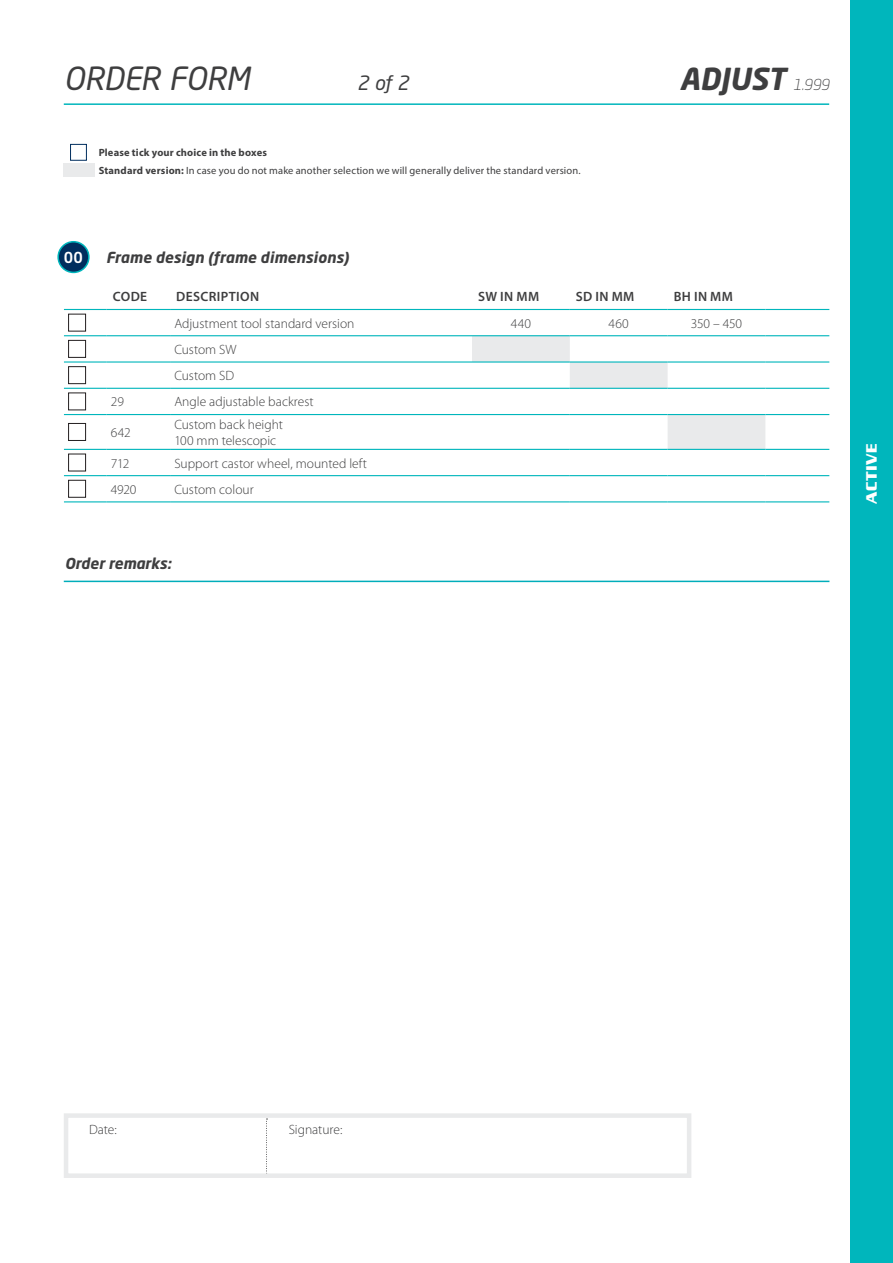
<style>
.page{position:relative;width:893px;height:1263px;background:#fff}
.page>*{position:absolute;margin:0;border:0;box-sizing:border-box;transform-origin:0 0}
.t1{font:italic 31.5px "Neo Sans Std";letter-spacing:-.01em;color:#3e3e3f}
.t2{font:italic 700 30px "Neo Sans Std";letter-spacing:-.005em;color:#3e3e3f}
.t3{font:italic 19.5px "Neo Sans Std";color:#3e3e3f}
.t4{font:italic 700 15px "Neo Sans Std";letter-spacing:.01em;color:#3e3e3f}
.t5{font:700 15px "Enter Sansman";letter-spacing:.015em;color:#fff}
.t6{font:500 15px "Neo Sans Std";color:#fff}
.t7{font:300 13.5px/26.2px "Myriad Pro";color:#3e3e3f}
.t8{font:600 13.5px "Myriad Pro";letter-spacing:.03em;color:#3e3e3f}
.t9{font:10.5px/17.4px "Myriad Pro";letter-spacing:.015em;color:#3e3e3f}
.s1{font-weight:300;font-size:15px}
.s2{font-weight:700}
</style>
<div class="page">
<div style="left:850px;top:0;width:43px;height:1263px;background:#00b6bc"></div>
<hr style="left:64px;top:103px;width:765px;height:2px;background:#00b6bc">
<div style="left:58px;top:242px;width:31px;height:30px;background:#002e5e;border-radius:50%"></div>
<div style="left:57px;top:241px;width:33px;height:32px;border:2px solid #00b6bc;border-radius:50%"></div>
<hr style="left:64px;top:581px;width:765px;height:1px;background:#00adba">
<svg style="left:266px;top:1119px;width:1px;height:54px"></svg>
<div style="left:64px;top:1113px;width:627px;height:65px;border:4px solid #e9eaeb"></div>
<div style="left:70px;top:144px;width:17px;height:17px;border:1px solid #002e5e"></div>
<div style="left:64px;top:163px;width:31px;height:14px;background:#e9eaeb"></div>
<svg style="left:472px;top:336px;width:293px;height:113px"></svg>
<hr style="left:64px;top:309px;width:43px;height:1px;background:#00b6bc">
<hr style="left:107px;top:309px;width:63px;height:1px;background:#00b6bc">
<hr style="left:170px;top:309px;width:302px;height:1px;background:#00b6bc">
<hr style="left:472px;top:309px;width:98px;height:1px;background:#00b6bc">
<hr style="left:570px;top:309px;width:98px;height:1px;background:#00b6bc">
<hr style="left:668px;top:309px;width:97px;height:1px;background:#00b6bc">
<hr style="left:765px;top:309px;width:64px;height:1px;background:#00b6bc">
<hr style="left:64px;top:335px;width:43px;height:1px;background:#00b6bc">
<hr style="left:107px;top:335px;width:63px;height:1px;background:#00b6bc">
<hr style="left:170px;top:335px;width:302px;height:1px;background:#00b6bc">
<hr style="left:472px;top:335px;width:98px;height:1px;background:#00b6bc">
<hr style="left:570px;top:335px;width:98px;height:1px;background:#00b6bc">
<hr style="left:668px;top:335px;width:97px;height:1px;background:#00b6bc">
<hr style="left:765px;top:335px;width:64px;height:1px;background:#00b6bc">
<hr style="left:64px;top:361px;width:43px;height:2px;background:#00b6bc">
<hr style="left:107px;top:361px;width:63px;height:2px;background:#00b6bc">
<hr style="left:170px;top:361px;width:302px;height:2px;background:#00b6bc">
<hr style="left:472px;top:361px;width:98px;height:2px;background:#00b6bc">
<hr style="left:570px;top:361px;width:98px;height:2px;background:#00b6bc">
<hr style="left:668px;top:361px;width:97px;height:2px;background:#00b6bc">
<hr style="left:765px;top:361px;width:64px;height:2px;background:#00b6bc">
<hr style="left:64px;top:388px;width:43px;height:1px;background:#00b6bc">
<hr style="left:107px;top:388px;width:63px;height:1px;background:#00b6bc">
<hr style="left:170px;top:388px;width:302px;height:1px;background:#00b6bc">
<hr style="left:472px;top:388px;width:98px;height:1px;background:#00b6bc">
<hr style="left:570px;top:388px;width:98px;height:1px;background:#00b6bc">
<hr style="left:668px;top:388px;width:97px;height:1px;background:#00b6bc">
<hr style="left:765px;top:388px;width:64px;height:1px;background:#00b6bc">
<hr style="left:64px;top:414px;width:43px;height:1px;background:#00b6bc">
<hr style="left:107px;top:414px;width:63px;height:1px;background:#00b6bc">
<hr style="left:170px;top:414px;width:302px;height:1px;background:#00b6bc">
<hr style="left:472px;top:414px;width:98px;height:1px;background:#00b6bc">
<hr style="left:570px;top:414px;width:98px;height:1px;background:#00b6bc">
<hr style="left:668px;top:414px;width:97px;height:1px;background:#00b6bc">
<hr style="left:765px;top:414px;width:64px;height:1px;background:#00b6bc">
<hr style="left:64px;top:449px;width:43px;height:1px;background:#00b6bc">
<hr style="left:107px;top:449px;width:63px;height:1px;background:#00b6bc">
<hr style="left:170px;top:449px;width:302px;height:1px;background:#00b6bc">
<hr style="left:472px;top:449px;width:98px;height:1px;background:#00b6bc">
<hr style="left:570px;top:449px;width:98px;height:1px;background:#00b6bc">
<hr style="left:668px;top:449px;width:97px;height:1px;background:#00b6bc">
<hr style="left:765px;top:449px;width:64px;height:1px;background:#00b6bc">
<hr style="left:64px;top:475px;width:43px;height:1px;background:#00b6bc">
<hr style="left:107px;top:475px;width:63px;height:1px;background:#00b6bc">
<hr style="left:170px;top:475px;width:302px;height:1px;background:#00b6bc">
<hr style="left:472px;top:475px;width:98px;height:1px;background:#00b6bc">
<hr style="left:570px;top:475px;width:98px;height:1px;background:#00b6bc">
<hr style="left:668px;top:475px;width:97px;height:1px;background:#00b6bc">
<hr style="left:765px;top:475px;width:64px;height:1px;background:#00b6bc">
<hr style="left:64px;top:501px;width:43px;height:1px;background:#00b6bc">
<hr style="left:107px;top:501px;width:63px;height:1px;background:#00b6bc">
<hr style="left:170px;top:501px;width:302px;height:1px;background:#00b6bc">
<hr style="left:472px;top:501px;width:98px;height:1px;background:#00b6bc">
<hr style="left:570px;top:501px;width:98px;height:1px;background:#00b6bc">
<hr style="left:668px;top:501px;width:97px;height:1px;background:#00b6bc">
<hr style="left:765px;top:501px;width:64px;height:1px;background:#00b6bc">
<div style="left:68px;top:314px;width:18px;height:17px;border:1px solid #231f20"></div>
<div style="left:68px;top:340px;width:18px;height:18px;border:1px solid #231f20"></div>
<div style="left:68px;top:366px;width:18px;height:18px;border:1px solid #231f20"></div>
<div style="left:68px;top:392px;width:18px;height:18px;border:1px solid #231f20"></div>
<div style="left:68px;top:423px;width:18px;height:18px;border:1px solid #231f20"></div>
<div style="left:68px;top:454px;width:18px;height:17px;border:1px solid #231f20"></div>
<div style="left:68px;top:480px;width:18px;height:18px;border:1px solid #231f20"></div>
<h1 class="t1" style="left:64px;top:59px;width:188px">ORDER FORM</h1>
<h3 class="t3" style="left:357px;top:71px;width:53px">2 of 2</h3>
<h2 class="t2" style="left:680px;top:60px;width:151px">ADJUST <span class="s1">1.999</span></h2>
<p class="t9" style="left:99px;top:144px;width:483px"><span class="s2">Please tick your choice in the boxes<br>Standard version:</span> In case you do not make another selection we will generally deliver the standard version.</p>
<p class="t6" style="left:64px;top:248px;width:21px">00</p>
<p class="t4" style="left:106px;top:248px;width:244px">Frame design (frame dimensions)</p>
<p class="t8" style="left:113px;top:288px;width:36px">CODE</p>
<p class="t8" style="left:176px;top:288px;width:85px">DESCRIPTION</p>
<p class="t8" style="left:478px;top:288px;width:63px">SW IN MM</p>
<p class="t8" style="left:576px;top:288px;width:60px">SD IN MM</p>
<p class="t8" style="left:674px;top:288px;width:61px">BH IN MM</p>
<p class="t7" style="left:174px;top:310px;width:182px">Adjustment tool standard version</p>
<p class="t7" style="left:511px;top:310px;width:22px">440</p>
<p class="t7" style="left:609px;top:310px;width:22px">460</p>
<p class="t7" style="left:691px;top:310px;width:53px">350 – 450</p>
<p class="t7" style="left:174px;top:337px;width:64px">Custom SW<br>Custom SD</p>
<p class="t7" style="left:111px;top:389px;width:15px">29</p>
<p class="t7" style="left:174px;top:389px;width:141px">Angle adjustable backrest</p>
<p class="t7" style="left:111px;top:420px;width:21px">642</p>
<p class="t7" style="left:174px;top:417px;width:110px;line-height:16.2px">Custom back height<br>100 mm telescopic</p>
<p class="t7" style="left:111px;top:450px;width:20px">712</p>
<p class="t7" style="left:174px;top:450px;width:194px">Support castor wheel, mounted left</p>
<p class="t7" style="left:111px;top:476px;width:27px">4920</p>
<p class="t7" style="left:174px;top:476px;width:81px">Custom colour</p>
<p class="t4" style="left:65px;top:553px;width:108px">Order remarks:</p>
<p class="t5" style="left:863px;top:504px;width:62px;rotate:-90deg">ACTIVE</p>
<p class="t7" style="left:89px;top:1117px;width:29px">Date:</p>
<p class="t7" style="left:289px;top:1117px;width:55px">Signature:</p>
</div>
